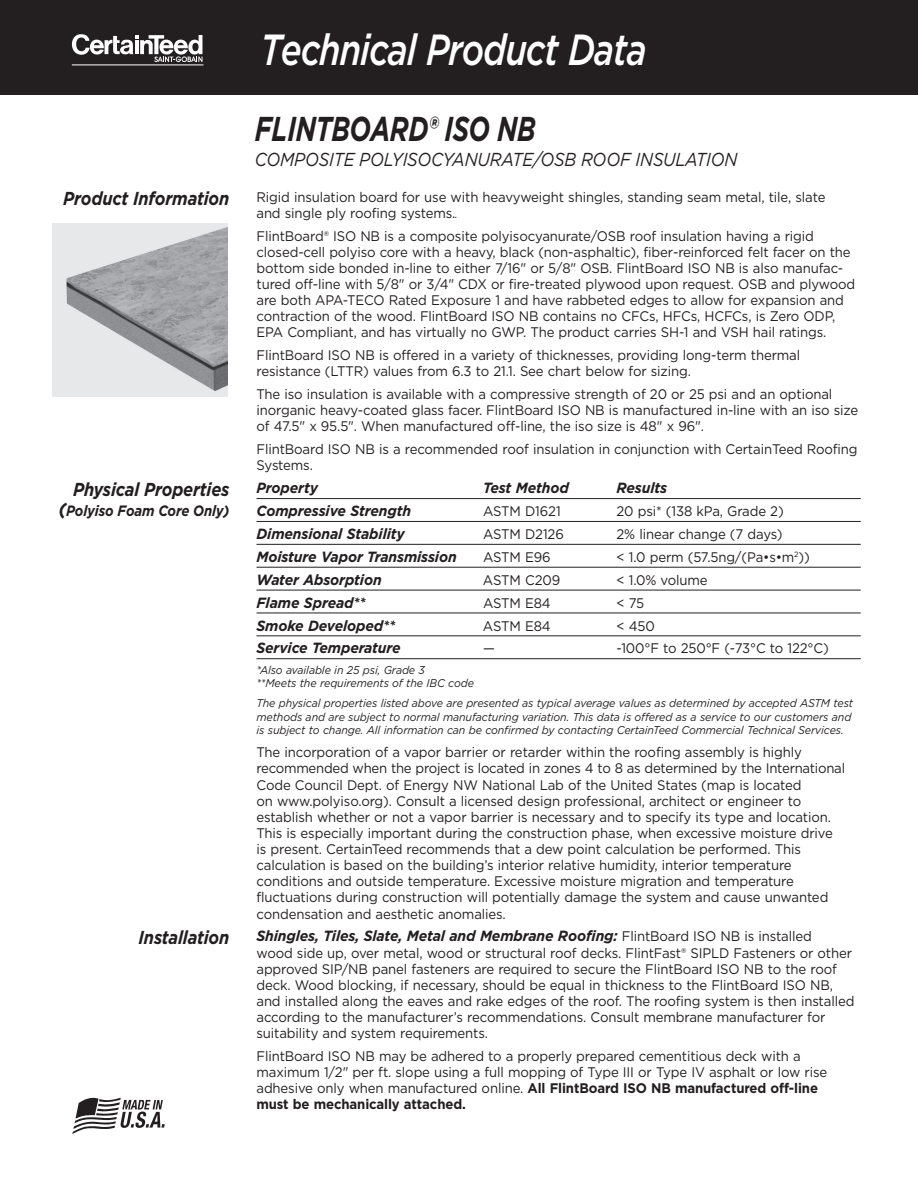
<style>
.page{position:relative;width:918px;height:1188px;background:#fff}
.page>*{position:absolute;margin:0;border:0;box-sizing:border-box;transform-origin:0 0}
.t1{font:italic 700 45px "Arial Narrow";letter-spacing:-.03em;color:#fff}
.t2{font:italic 500 43.5px "Gotham";letter-spacing:-.03em;color:#fff;scale:.8 1}
.t3{font:italic 700 34.5px "Gotham";letter-spacing:-.015em;color:#231f20;scale:.75 1}
.t4{font:italic 700 18.75px "Gotham";letter-spacing:-.01em;color:#231f20;scale:.88 1}
.t5{font:italic 18.75px "Gotham";letter-spacing:-.01em;color:#231f20;scale:.88 1}
.t6{font:italic 700 15px "Gotham";letter-spacing:-.01em;color:#231f20;scale:.88 1}
.Body{font:italic 700 14.85px "Gotham";letter-spacing:-.01em;color:#231f20;scale:.95 1}
.Body-2{font:13.8px/16.2px "Gotham";letter-spacing:-.01em;color:#231f20;scale:.95 1}
.Body-3{font:italic 11.25px/13.5px "Gotham";letter-spacing:-.01em;color:#231f20;scale:.95 1}
.s1{font-size:18.75px}
.s2{font-style:italic;font-size:11.25px}
.s3{font-weight:400;font-style:normal;font-size:13.8px}
.s4{font-weight:700}
</style>
<div class="page">
<hr style="left:256px;top:498px;width:605px;height:1px;background:#231f20">
<hr style="left:256px;top:521px;width:605px;height:1px;background:#231f20">
<hr style="left:256px;top:544px;width:605px;height:1px;background:#231f20">
<hr style="left:256px;top:567px;width:605px;height:1px;background:#231f20">
<hr style="left:256px;top:590px;width:605px;height:1px;background:#231f20">
<hr style="left:256px;top:613px;width:605px;height:1px;background:#231f20">
<hr style="left:256px;top:635px;width:605px;height:1px;background:#231f20">
<hr style="left:256px;top:658px;width:605px;height:1px;background:#231f20">
<div style="left:0;top:0;width:918px;height:95px;background:#231f20"></div>
<svg style="left:72px;top:1098px;width:93px;height:36px"></svg>
<svg style="left:72px;top:34px;width:130px;height:28px"></svg>
<hr style="left:72px;top:64px;width:131px;height:1px;background:#fff">
<img style="left:53px;top:223px;width:175px;height:174px">
<p class="t4" style="left:63px;top:186px;width:191px">Product Information</p>
<p class="t4" style="left:73px;top:477px;width:179px">Physical Properties</p>
<p class="t6" style="left:59px;top:501px;width:195px"><span class="s1">(</span>Polyiso Foam Core Only)</p>
<p class="t4" style="left:139px;top:925px;width:105px">Installation</p>
<p class="t1" style="left:256px;top:15px;width:385px">Technical Product Data</p>
<p class="t2" style="left:260px;top:21px;width:484px">Technical Product Data</p>
<p class="t3" style="left:255px;top:106px;width:376px">FLINTBOARD® ISO NB</p>
<p class="t5" style="left:255px;top:147px;width:550px">COMPOSITE POLYISOCYANURATE/OSB ROOF INSULATION</p>
<p class="Body-2" style="left:256px;top:188px;width:600px">Rigid insulation board for use with heavyweight shingles, standing seam metal, tile, slate and single ply roofing systems.<span class="s2">.</span></p>
<p class="Body-2" style="left:256px;top:227px;width:632px">FlintBoard® ISO NB is a composite polyisocyanurate/OSB roof insulation having a rigid closed-cell polyiso core with a heavy, black (non-asphaltic), fiber-reinforced felt facer on the bottom side bonded in-line to either 7/16" or 5/8" OSB. FlintBoard ISO NB is also manufac&shy;tured off-line with 5/8" or 3/4" CDX or fire-treated plywood upon request. OSB and plywood are both APA-TECO Rated Exposure 1 and have rabbeted edges to allow for expansion and contraction of the wood. FlintBoard ISO NB contains no CFCs, HFCs, HCFCs, is Zero ODP, EPA Compliant, and has virtually no GWP. The product carries SH-1 and VSH hail ratings.</p>
<p class="Body-2" style="left:256px;top:347px;width:574px">FlintBoard ISO NB is offered in a variety of thicknesses, providing long-term thermal resistance (LTTR) values from 6.3 to 21.1. See chart below for sizing.</p>
<p class="Body-2" style="left:256px;top:386px;width:635px">The iso insulation is available with a compressive strength of 20 or 25 psi and an optional inorganic heavy-coated glass facer. FlintBoard ISO NB is manufactured in-line with an iso size of 47.5" x 95.5". When manufactured off-line, the iso size is 48" x 96".</p>
<p class="Body-2" style="left:256px;top:441px;width:634px">FlintBoard ISO NB is a recommended roof insulation in conjunction with CertainTeed Roofing<br>Systems.</p>
<p class="Body" style="left:256px;top:478px;width:66px">Property</p>
<p class="Body" style="left:483px;top:478px;width:92px">Test Method</p>
<p class="Body" style="left:617px;top:478px;width:55px">Results</p>
<p class="Body" style="left:256px;top:501px;width:164px">Compressive Strength</p>
<p class="Body-2" style="left:483px;top:503px;width:83px">ASTM D1621</p>
<p class="Body-2" style="left:616px;top:503px;width:178px">20 psi* (138 kPa, Grade 2)</p>
<p class="Body" style="left:256px;top:524px;width:158px">Dimensional Stability</p>
<p class="Body-2" style="left:483px;top:526px;width:87px">ASTM D2126</p>
<p class="Body-2" style="left:617px;top:526px;width:176px">2% linear change (7 days)</p>
<p class="Body" style="left:256px;top:547px;width:212px">Moisture Vapor Transmission</p>
<p class="Body-2" style="left:483px;top:549px;width:73px">ASTM E96</p>
<p class="Body-2" style="left:617px;top:549px;width:205px">&lt; 1.0 perm (57.5ng/(Pa•s•m<sup>2</sup>))</p>
<p class="Body" style="left:256px;top:570px;width:133px">Water Absorption</p>
<p class="Body-2" style="left:483px;top:572px;width:83px">ASTM C209</p>
<p class="Body-2" style="left:616px;top:572px;width:97px">&lt; 1.0% volume</p>
<p class="Body" style="left:256px;top:593px;width:116px">Flame Spread**</p>
<p class="Body-2" style="left:483px;top:594px;width:73px">ASTM E84</p>
<p class="Body-2" style="left:616px;top:594px;width:31px">&lt; 75</p>
<p class="Body" style="left:256px;top:615px;width:148px">Smoke Developed**</p>
<p class="Body-2" style="left:483px;top:617px;width:73px">ASTM E84</p>
<p class="Body-2" style="left:616px;top:617px;width:42px">&lt; 450</p>
<p class="Body" style="left:256px;top:638px;width:153px">Service Temperature</p>
<p class="Body-2" style="left:483px;top:640px;width:14px">—</p>
<p class="Body-2" style="left:617px;top:640px;width:225px">-100°F to 250°F (-73°C to 122°C)</p>
<p class="Body-3" style="left:256px;top:663px;width:230px">*Also available in 25 psi, Grade 3<br>**Meets the requirements of the IBC code</p>
<p class="Body-3" style="left:256px;top:697px;width:630px">The physical properties listed above are presented as typical average values as determined by accepted ASTM test methods and are subject to normal manufacturing variation. This data is offered as a service to our customers and is subject to change. All information can be confirmed by contacting CertainTeed Commercial Technical Services.</p>
<p class="Body-2" style="left:256px;top:744px;width:621px">The incorporation of a vapor barrier or retarder within the roofing assembly is highly recommended when the project is located in zones 4 to 8 as determined by the International Code Council Dept. of Energy NW National Lab of the United States (map is located<br>on www.polyiso.org). Consult a licensed design professional, architect or engineer to establish whether or not a vapor barrier is necessary and to specify its type and location.<br>This is especially important during the construction phase, when excessive moisture drive is present. CertainTeed recommends that a dew point calculation be performed. This calculation is based on the building’s interior relative humidity, interior temperature conditions and outside temperature. Excessive moisture migration and temperature fluctuations during construction will potentially damage the system and cause unwanted condensation and aesthetic anomalies.</p>
<p class="Body" style="left:256px;top:926px;width:586px">Shingles, Tiles, Slate, Metal and Membrane Roofing: <span class="s3">FlintBoard ISO NB is installed</span></p>
<p class="Body-2" style="left:256px;top:944px;width:631px">wood side up, over metal, wood or structural roof decks. FlintFast® SIPLD Fasteners or other approved SIP/NB panel fasteners are required to secure the FlintBoard ISO NB to the roof deck. Wood blocking, if necessary, should be equal in thickness to the FlintBoard ISO NB, and installed along the eaves and rake edges of the roof. The roofing system is then installed according to the manufacturer’s recommendations. Consult membrane manufacturer for suitability and system requirements.</p>
<p class="Body-2" style="left:256px;top:1048px;width:602px">FlintBoard ISO NB may be adhered to a properly prepared cementitious deck with a maximum 1/2" per ft. slope using a full mopping of Type III or Type IV asphalt or low rise adhesive only when manufactured online. <span class="s4">All FlintBoard ISO NB manufactured off-line must be mechanically attached.</span></p>
</div>
